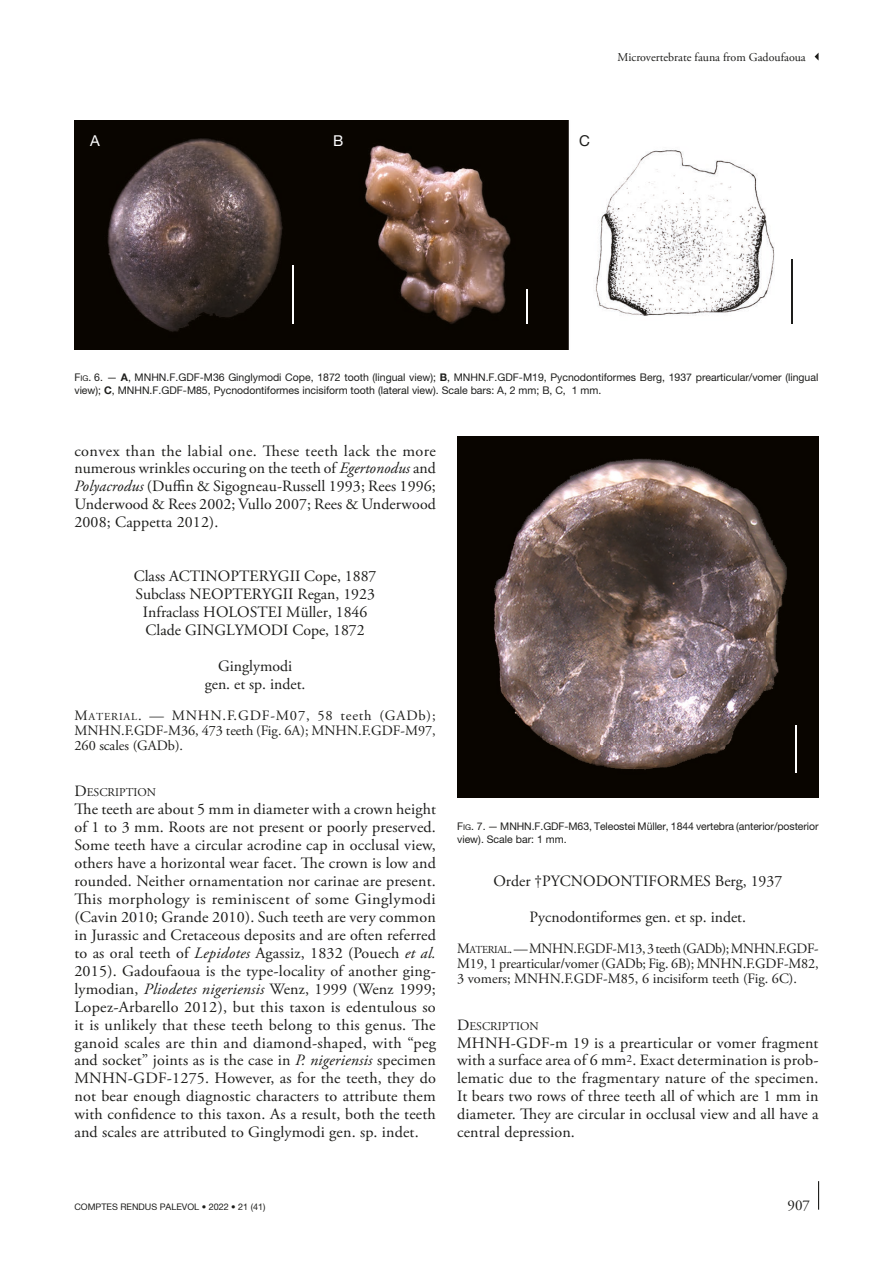
<style>
.page{position:relative;width:893px;height:1263px;background:#fff}
.page>*{position:absolute;margin:0;border:0;box-sizing:border-box;transform-origin:0 0}
.Texte_courant_1er_pa{font:15.75px/18px "Adobe Garamond Pro";letter-spacing:.01em;color:#1d1d1b;text-align:justify}
.Systématique_Ss-titr{font:15.75px/18px "Adobe Garamond Pro";color:#1d1d1b;text-align:center}
.t1{font:15px "Adobe Garamond Pro";color:#1d1d1b}
.t2{font:15px "Helvetica Neue";color:#fff}
.t3{font:15px "Helvetica Neue";color:#1d1d1b}
.Matériel-diagnose{font:14.25px/14.9px "Adobe Garamond Pro";color:#1d1d1b;text-align:justify}
.t4{font:12px "Adobe Garamond Pro";color:#1d1d1b}
.Titre_2{font:11.85px "Adobe Garamond";color:#1d1d1b}
.t5{font:10.5px/12.8px "Helvetica Neue";color:#1d1d1b}
.t6{font:9px "Helvetica Neue";color:#1d1d1b}
.s1{font-style:inherit}
.s2{font-size:7.8px}
.s3{font-weight:700}
.s4{font-style:italic}
.s5{font-family:"Adobe Garamond"}
.s6{font-family:"Adobe Garamond";font-size:10.65px}
.s7{font-size:15.75px}
</style>
<div class="page">
<svg style="left:818px;top:1181px;width:1px;height:29px"></svg>
<svg style="left:815px;top:53px;width:4px;height:8px"></svg>
<img style="left:74px;top:121px;width:719px;height:228px">
<hr style="left:292px;top:266px;width:2px;height:58px;background:#fff">
<hr style="left:526px;top:290px;width:1px;height:34px;background:#fff">
<hr style="left:792px;top:260px;width:1px;height:64px;background:#1d1d1b">
<img style="left:457px;top:436px;width:362px;height:362px">
<hr style="left:796px;top:725px;width:1px;height:48px;background:#fff">
<p class="t4" style="left:618px;top:50px;width:190px">Microvertebrate fauna from Gadoufaoua</p>
<p class="t2" style="left:90px;top:132px;width:11px">A</p>
<p class="t2" style="left:333px;top:132px;width:12px">B</p>
<p class="t3" style="left:579px;top:132px;width:12px">C</p>
<p class="t5" style="left:74px;top:371px;width:745px"><span class="s1">F</span><span class="s2">ig</span><span class="s1">. 6</span>. — <span class="s3">A</span>, MNHN.F.GDF-M36 Ginglymodi Cope, 1872 tooth (lingual view); <span class="s3">B</span>, MNHN.F.GDF-M19, Pycnodontiformes Berg, 1937 prearticular/vomer (lingual view); <span class="s3">C</span>, MNHN.F.GDF-M85, Pycnodontiformes incisiform tooth (lateral view). Scale bars: A, 2 mm; B, C, 1 mm.</p>
<p class="Texte_courant_1er_pa" style="left:74px;top:442px;width:363px">convex than the labial one. These teeth lack the more numerous wrinkles occuring on the teeth of <span class="s4">Egertonodus</span> and <span class="s4">Polyacrodus</span> (Duffin &amp; Sigogneau-Russell 1993; Rees 1996; Underwood &amp; Rees 2002; Vullo 2007; Rees &amp; Underwood 2008; Cappetta 2012).</p>
<p class="Systématique_Ss-titr" style="left:134px;top:568px;width:244px">Class ACTINOPTERYGII Cope, 1887<br>Subclass NEOPTERYGII Regan, 1923<br>Infraclass HOLOSTEI Müller, 1846<br>Clade GINGLYMODI Cope, 1872</p>
<p class="Systématique_Ss-titr" style="left:205px;top:657px;width:102px">Ginglymodi gen. et sp. indet.</p>
<p class="Matériel-diagnose" style="left:74px;top:708px;width:363px"><span class="s5">M</span><span class="s6">ATERIAL</span>. — MNHN.F.GDF-M07, 58 teeth (GADb); MNHN.F.GDF-M36, 473 teeth (Fig. 6A); MNHN.F.GDF-M97, 260 scales (GADb).</p>
<p class="Titre_2" style="left:74px;top:786px;width:83px"><span class="s7">D</span>ESCRIPTION</p>
<p class="Texte_courant_1er_pa" style="left:74px;top:801px;width:363px">The teeth are about 5 mm in diameter with a crown height of 1 to 3 mm. Roots are not present or poorly preserved.<br>Some teeth have a circular acrodine cap in occlusal view, others have a horizontal wear facet. The crown is low and rounded. Neither ornamentation nor carinae are present.<br>This morphology is reminiscent of some Ginglymodi (Cavin 2010; Grande 2010). Such teeth are very common in Jurassic and Cretaceous deposits and are often referred to as oral teeth of <span class="s4">Lepidotes</span> Agassiz, 1832 (Pouech <span class="s4">et al.<br></span>2015). Gadoufaoua is the type-locality of another ging&shy;lymodian, <span class="s4">Pliodetes nigeriensis</span> Wenz, 1999 (Wenz 1999; Lopez-Arbarello 2012), but this taxon is edentulous so it is unlikely that these teeth belong to this genus. The ganoid scales are thin and diamond-shaped, with “peg and socket” joints as is the case in <span class="s4">P. nigeriensis</span> specimen MNHN-GDF-1275. However, as for the teeth, they do not bear enough diagnostic characters to attribute them with confidence to this taxon. As a result, both the teeth and scales are attributed to Ginglymodi gen. sp. indet.</p>
<p class="t5" style="left:457px;top:820px;width:363px"><span class="s1">F</span><span class="s2">ig</span><span class="s1">. 7</span>. — MNHN.F.GDF-M63, Teleostei Müller, 1844 vertebra (anterior/posterior view). Scale bar: 1 mm.</p>
<p class="Systématique_Ss-titr" style="left:493px;top:873px;width:290px">Order †PYCNODONTIFORMES Berg, 1937</p>
<p class="Systématique_Ss-titr" style="left:530px;top:908px;width:218px">Pycnodontiformes gen. et sp. indet.</p>
<p class="Matériel-diagnose" style="left:457px;top:941px;width:363px"><span class="s5">M</span><span class="s6">ATERIAL</span>. — MNHN.F.GDF-M13, 3 teeth (GADb); MNHN.F.GDF-M19, 1 prearticular/vomer (GADb; Fig. 6B); MNHN.F.GDF-M82, 3 vomers; MNHN.F.GDF-M85, 6 incisiform teeth (Fig. 6C).</p>
<p class="Titre_2" style="left:457px;top:1019px;width:83px"><span class="s7">D</span>ESCRIPTION</p>
<p class="Texte_courant_1er_pa" style="left:457px;top:1034px;width:363px">MHNH-GDF-m 19 is a prearticular or vomer fragment with a surface area of 6 mm<sup>2</sup>. Exact determination is prob&shy;lematic due to the fragmentary nature of the specimen.<br>It bears two rows of three teeth all of which are 1 mm in diameter. They are circular in occlusal view and all have a central depression.</p>
<p class="t6" style="left:74px;top:1201px;width:193px">COMPTES RENDUS PALEVOL • 2022 • 21 (41)</p>
<p class="t1" style="left:788px;top:1196px;width:24px">907</p>
</div>
